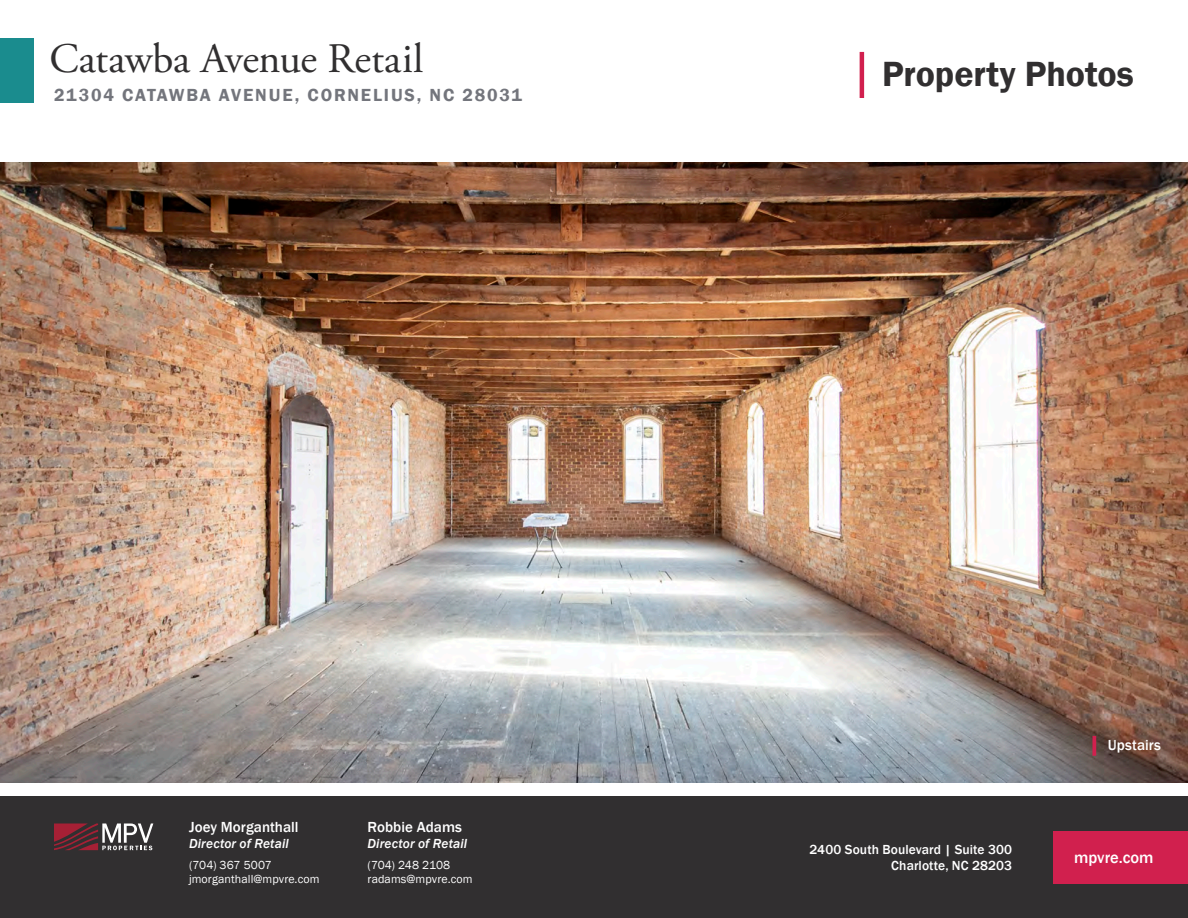
<style>
.page{position:relative;width:1188px;height:918px;background:#fff}
.page>*{position:absolute;margin:0;border:0;box-sizing:border-box;transform-origin:0 0}
.t1{font:42px "Adobe Garamond Pro";letter-spacing:-.005em;color:#312f30}
.H1_Red_Highlight{font:600 36px "Franklin Gothic";letter-spacing:-.005em;color:#312f30}
.t2{font:600 18px "Franklin Gothic";letter-spacing:.1em;color:#73757c}
.t3{font:500 16.5px "Franklin Gothic";color:#fff}
.Image_Label{font:500 15px "Franklin Gothic";letter-spacing:.005em;color:#fff}
.t4{font:500 13.5px/16.2px "Franklin Gothic";letter-spacing:.01em;color:#fff;text-align:right}
.t5{font:italic 500 13.5px "Franklin Gothic";letter-spacing:.005em;color:#fff}
.t6{font:12px/14.4px "Franklin Gothic";letter-spacing:.01em;color:#fff}
</style>
<div class="page">
<hr style="left:860px;top:52px;width:4px;height:46px;background:#d1204e">
<img style="left:0;top:162px;width:1188px;height:621px">
<svg style="left:1092px;top:736px;width:4px;height:20px"></svg>
<div style="left:0;top:796px;width:1188px;height:122px;background:#312f30"></div>
<div style="left:1053px;top:831px;width:135px;height:53px;background:#d1204e"></div>
<svg style="left:54px;top:824px;width:99px;height:26px"></svg>
<div style="left:0;top:38px;width:34px;height:65px;background:#1a8c8e"></div>
<h1 class="t1" style="left:49px;top:34px;width:376px">Catawba Avenue Retail</h1>
<h3 class="t2" style="left:54px;top:84px;width:470px">21304 CATAWBA AVENUE, CORNELIUS, NC 28031</h3>
<p class="Image_Label" style="left:189px;top:817px;width:111px">Joey Morganthall</p>
<p class="t5" style="left:189px;top:835px;width:101px">Director of Retail</p>
<p class="t6" style="left:189px;top:858px;width:132px">(704) 367 5007 jmorganthall@mpvre.com</p>
<p class="Image_Label" style="left:368px;top:817px;width:96px">Robbie Adams</p>
<p class="t5" style="left:368px;top:835px;width:101px">Director of Retail</p>
<p class="t6" style="left:368px;top:858px;width:107px">(704) 248 2108 radams@mpvre.com</p>
<p class="H1_Red_Highlight" style="left:882px;top:52px;width:253px">Property Photos</p>
<p class="Image_Label" style="left:1108px;top:735px;width:55px">Upstairs</p>
<p class="t4" style="left:809px;top:841px;width:204px">2400 South Boulevard | Suite 300<br>Charlotte, NC 28203</p>
<h3 class="t3" style="left:1074px;top:847px;width:81px">mpvre.com</h3>
</div>
